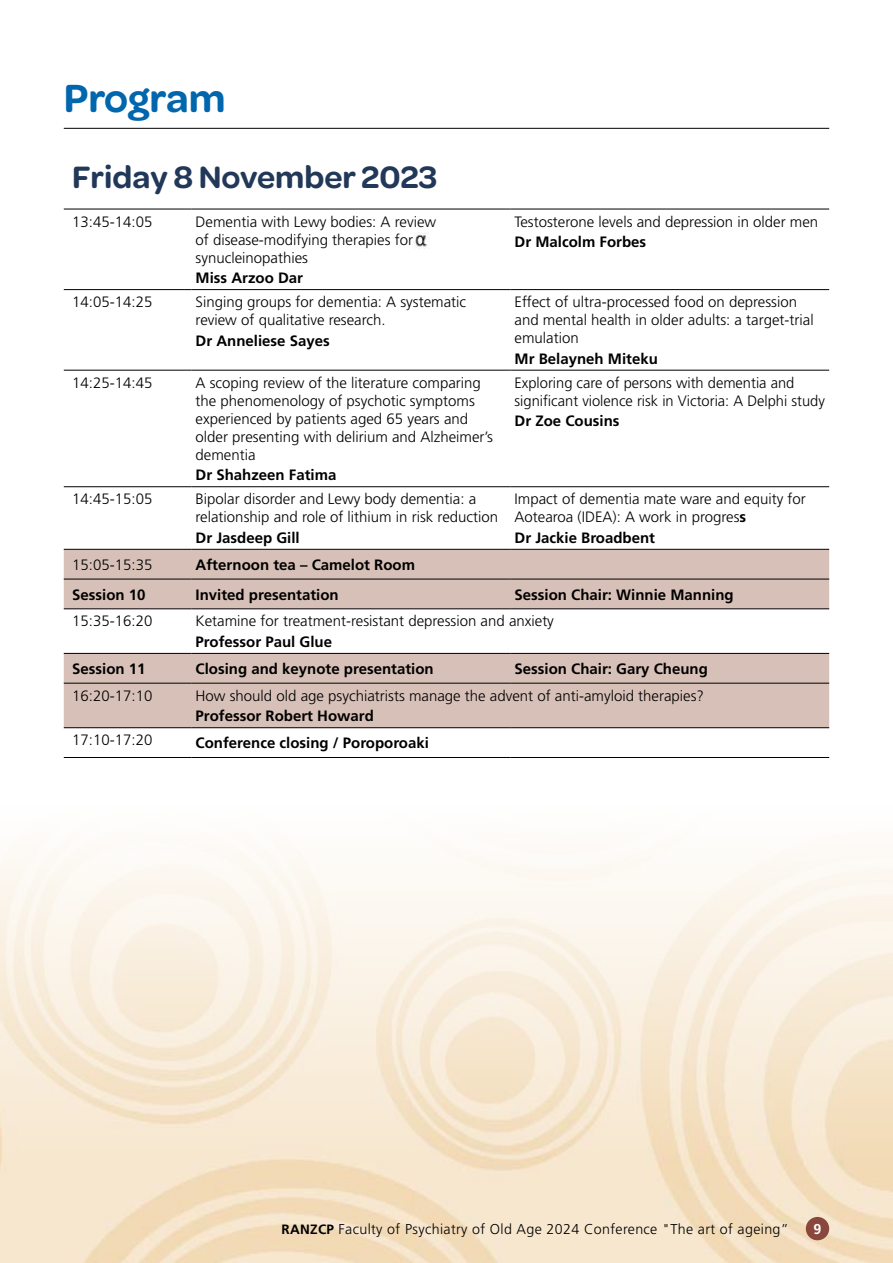
<style>
.page{position:relative;width:893px;height:1263px;background:#fff}
.page>*{position:absolute;margin:0;border:0;box-sizing:border-box;transform-origin:0 0}
.t1{font:600 42px "Omnes";color:#0066ad}
.t2{font:600 33px "Omnes";color:#213858}
.t3{font:300 15px/18px "Frutiger LT Std";color:#000}
.t4{font:700 15px "Frutiger LT Std";color:#000}
.t5{font:700 15px "Frutiger";color:#000}
.t6{font:300 14.25px "Frutiger LT Std";letter-spacing:.025em;color:#000}
.t7{font:700 14.25px "Frutiger";color:#fff}
.s1{font-weight:700}
.s2{font-family:"Frutiger";font-weight:700;font-size:13.5px}
</style>
<div class="page">
<img style="left:0;top:849px;width:893px;height:414px">
<hr style="left:64px;top:128px;width:765px;height:1px;background:#000">
<svg style="left:64px;top:550px;width:765px;height:177px;fill:#d7c0b7"></svg>
<hr style="left:64px;top:209px;width:127px;height:1px;background:#000">
<hr style="left:64px;top:289px;width:127px;height:1px;background:#000">
<hr style="left:64px;top:370px;width:127px;height:1px;background:#000">
<hr style="left:64px;top:486px;width:127px;height:1px;background:#000">
<hr style="left:64px;top:549px;width:127px;height:1px;background:#000">
<hr style="left:64px;top:579px;width:127px;height:1px;background:#000">
<hr style="left:64px;top:609px;width:127px;height:1px;background:#000">
<hr style="left:64px;top:653px;width:127px;height:1px;background:#000">
<hr style="left:64px;top:683px;width:127px;height:1px;background:#000">
<hr style="left:64px;top:727px;width:127px;height:1px;background:#000">
<hr style="left:64px;top:757px;width:127px;height:1px;background:#000">
<hr style="left:191px;top:209px;width:319px;height:1px;background:#000">
<hr style="left:510px;top:209px;width:319px;height:1px;background:#000">
<hr style="left:191px;top:289px;width:319px;height:1px;background:#000">
<hr style="left:510px;top:289px;width:319px;height:1px;background:#000">
<hr style="left:191px;top:370px;width:319px;height:1px;background:#000">
<hr style="left:510px;top:370px;width:319px;height:1px;background:#000">
<hr style="left:191px;top:486px;width:319px;height:1px;background:#000">
<hr style="left:510px;top:486px;width:319px;height:1px;background:#000">
<hr style="left:191px;top:549px;width:319px;height:1px;background:#000">
<hr style="left:510px;top:549px;width:319px;height:1px;background:#000">
<hr style="left:191px;top:579px;width:319px;height:1px;background:#000">
<hr style="left:510px;top:579px;width:319px;height:1px;background:#000">
<hr style="left:191px;top:609px;width:319px;height:1px;background:#000">
<hr style="left:510px;top:609px;width:319px;height:1px;background:#000">
<hr style="left:191px;top:653px;width:319px;height:1px;background:#000">
<hr style="left:510px;top:653px;width:319px;height:1px;background:#000">
<hr style="left:191px;top:683px;width:319px;height:1px;background:#000">
<hr style="left:510px;top:683px;width:319px;height:1px;background:#000">
<hr style="left:191px;top:727px;width:319px;height:1px;background:#000">
<hr style="left:510px;top:727px;width:319px;height:1px;background:#000">
<hr style="left:191px;top:757px;width:319px;height:1px;background:#000">
<hr style="left:510px;top:757px;width:319px;height:1px;background:#000">
<img style="left:415px;top:233px;width:13px;height:14px">
<div style="left:806px;top:1217px;width:23px;height:23px;background:#8a483d;border-radius:50%"></div>
<h1 class="t1" style="left:64px;top:69px;width:163px">Program</h1>
<h2 class="t2" style="left:72px;top:154px;width:367px">Friday 8 November 2023</h2>
<p class="t3" style="left:72px;top:213px;width:82px">13:45-14:05</p>
<p class="t3" style="left:196px;top:213px;width:242px">Dementia with Lewy bodies: A review of disease-modifying therapies for synucleinopathies</p>
<p class="t4" style="left:196px;top:269px;width:109px">Miss Arzoo Dar</p>
<p class="t3" style="left:72px;top:293px;width:82px">14:05-14:25</p>
<p class="t3" style="left:196px;top:293px;width:272px">Singing groups for dementia: A systematic review of qualitative research.</p>
<p class="t4" style="left:196px;top:332px;width:136px">Dr Anneliese Sayes</p>
<p class="t3" style="left:72px;top:374px;width:82px">14:25-14:45</p>
<p class="t3" style="left:196px;top:374px;width:299px">A scoping review of the literature comparing the phenomenology of psychotic symptoms experienced by patients aged 65 years and older presenting with delirium and Alzheimer’s dementia</p>
<p class="t4" style="left:196px;top:466px;width:142px">Dr Shahzeen Fatima</p>
<p class="t3" style="left:72px;top:490px;width:82px">14:45-15:05</p>
<p class="t3" style="left:196px;top:490px;width:304px">Bipolar disorder and Lewy body dementia: a relationship and role of lithium in risk reduction</p>
<p class="t4" style="left:196px;top:529px;width:106px">Dr Jasdeep Gill</p>
<p class="t3" style="left:514px;top:213px;width:305px">Testosterone levels and depression in older men</p>
<p class="t4" style="left:514px;top:233px;width:133px">Dr Malcolm Forbes</p>
<p class="t3" style="left:514px;top:293px;width:301px">Effect of ultra-processed food on depression and mental health in older adults: a target-trial emulation</p>
<p class="t4" style="left:514px;top:350px;width:145px">Mr Belayneh Miteku</p>
<p class="t3" style="left:514px;top:374px;width:312px">Exploring care of persons with dementia and significant violence risk in Victoria: A Delphi study</p>
<p class="t4" style="left:514px;top:412px;width:106px">Dr Zoe Cousins</p>
<p class="t3" style="left:514px;top:490px;width:293px">Impact of dementia mate ware and equity for<br>Aotearoa (IDEA): A work in progres<span class="s1">s</span></p>
<p class="t4" style="left:514px;top:529px;width:142px">Dr Jackie Broadbent</p>
<p class="t3" style="left:72px;top:556px;width:82px">15:05-15:35</p>
<p class="t5" style="left:196px;top:556px;width:221px">Afternoon tea – Camelot Room</p>
<p class="t5" style="left:72px;top:585px;width:75px">Session 10</p>
<p class="t4" style="left:196px;top:585px;width:145px">Invited presentation</p>
<p class="t4" style="left:514px;top:585px;width:221px">Session Chair: Winnie Manning</p>
<p class="t3" style="left:72px;top:612px;width:82px">15:35-16:20</p>
<p class="t3" style="left:196px;top:612px;width:360px">Ketamine for treatment-resistant depression and anxiety</p>
<p class="t4" style="left:196px;top:633px;width:138px">Professor Paul Glue</p>
<p class="t5" style="left:72px;top:660px;width:75px">Session 11</p>
<p class="t5" style="left:196px;top:660px;width:240px">Closing and keynote presentation</p>
<p class="t5" style="left:514px;top:660px;width:195px">Session Chair: Gary Cheung</p>
<p class="t3" style="left:72px;top:687px;width:82px">16:20-17:10</p>
<p class="t3" style="left:196px;top:687px;width:510px">How should old age psychiatrists manage the advent of anti-amyloid therapies?</p>
<p class="t4" style="left:196px;top:707px;width:180px">Professor Robert Howard</p>
<p class="t3" style="left:72px;top:731px;width:82px">17:10-17:20</p>
<p class="t4" style="left:196px;top:734px;width:235px">Conference closing / Poroporoaki</p>
<p class="t6" style="left:281px;top:1221px;width:509px"><span class="s2">RANZCP</span> Faculty of Psychiatry of Old Age 2024 Conference "The art of ageing”</p>
<p class="t7" style="left:813px;top:1220px;width:9px">9</p>
</div>
